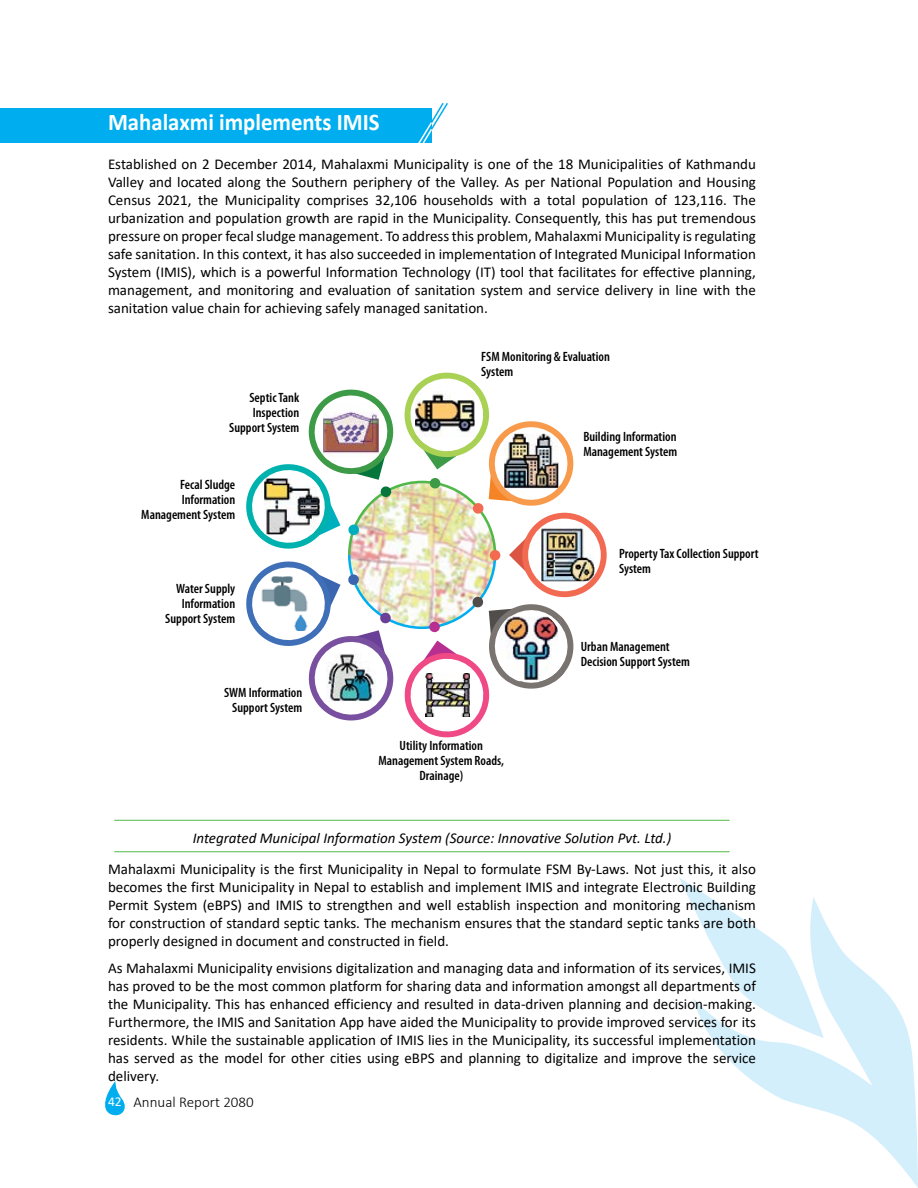
<style>
.page{position:relative;width:918px;height:1188px;background:#fff}
.page>*{position:absolute;margin:0;border:0;box-sizing:border-box;transform-origin:0 0}
.t1{font:700 24px "Calibri";color:#fff;scale:.95 1}
.t2{font:15px/18px "Calibri";color:#000;text-align:justify}
.t3{font:italic 15px "Calibri";color:#000}
.t4{font:300 15px "Calibri";color:#000}
.t5{font:600 condensed 13.5px/15px "Myriad Pro";color:#000}
.s1{font-weight:400;font-size:13.5px;color:#fff}
</style>
<div class="page">
<svg style="left:105px;top:1081px;width:20px;height:35px"></svg>
<svg style="left:679px;top:878px;width:30px;height:28px"></svg>
<svg style="left:693px;top:897px;width:225px;height:291px"></svg>
<div style="left:0;top:108px;width:432px;height:35px;background:#00aeef"></div>
<svg style="left:418px;top:103px;width:30px;height:40px"></svg>
<div style="left:522px;top:513px;width:85px;height:84px;background:#f26a51;border-radius:50%"></div>
<div style="left:528px;top:519px;width:73px;height:72px;background:#fff;border-radius:50%"></div>
<img style="left:579px;top:528px;width:15px;height:53px">
<img style="left:246px;top:372px;width:333px;height:366px">
<hr style="left:114px;top:851px;width:616px;height:1px;background:#50b848">
<hr style="left:114px;top:820px;width:616px;height:1px;background:#50b848">
<hr style="left:917px;top:108px;width:1px;height:74px;background:#00aeef">
<h1 class="t1" style="left:108px;top:105px;width:287px">Mahalaxmi implements IMIS</h1>
<p class="t2" style="left:108px;top:155px;width:650px">Established on 2 December 2014, Mahalaxmi Municipality is one of the 18 Municipalities of Kathmandu Valley and located along the Southern periphery of the Valley. As per National Population and Housing Census 2021, the Municipality comprises 32,106 households with a total population of 123,116. The urbanization and population growth are rapid in the Municipality. Consequently, this has put tremendous pressure on proper fecal sludge management. To address this problem, Mahalaxmi Municipality is regulating safe sanitation. In this context, it has also succeeded in implementation of Integrated Municipal Information System (IMIS), which is a powerful Information Technology (IT) tool that facilitates for effective planning, management, and monitoring and evaluation of sanitation system and service delivery in line with the sanitation value chain for achieving safely managed sanitation.</p>
<p class="t5" style="left:229px;top:390px;width:72px;text-align:right">Septic Tank<br>Inspection<br>Support System</p>
<p class="t5" style="left:141px;top:477px;width:96px;text-align:right">Fecal Sludge<br>Information<br>Management System</p>
<p class="t5" style="left:165px;top:581px;width:72px;text-align:right">Water Supply<br>Information<br>Support System</p>
<p class="t5" style="left:224px;top:685px;width:80px;text-align:right">SWM Information<br>Support System</p>
<p class="t5" style="left:481px;top:348px;width:130px">FSM Monitoring &amp; Evaluation<br>System</p>
<p class="t5" style="left:583px;top:429px;width:96px">Building Information<br>Management System</p>
<p class="t5" style="left:619px;top:546px;width:141px">Property Tax Collection Support<br>System</p>
<p class="t5" style="left:379px;top:738px;width:127px;text-align:center">Utility Information<br>Management System Roads,<br>Drainage)</p>
<p class="t5" style="left:581px;top:638px;width:111px">Urban Management<br>Decision Support System</p>
<p class="t3" style="left:193px;top:828px;width:480px">Integrated Municipal Information System (Source: Innovative Solution Pvt. Ltd.)</p>
<p class="t2" style="left:108px;top:860px;width:649px">Mahalaxmi Municipality is the first Municipality in Nepal to formulate FSM By-Laws. Not just this, it also becomes the first Municipality in Nepal to establish and implement IMIS and integrate Electronic Building Permit System (eBPS) and IMIS to strengthen and well establish inspection and monitoring mechanism for construction of standard septic tanks. The mechanism ensures that the standard septic tanks are both properly designed in document and constructed in field.</p>
<p class="t2" style="left:108px;top:958px;width:650px">As Mahalaxmi Municipality envisions digitalization and managing data and information of its services, IMIS has proved to be the most common platform for sharing data and information amongst all departments of the Municipality. This has enhanced efficiency and resulted in data-driven planning and decision-making.<br>Furthermore, the IMIS and Sanitation App have aided the Municipality to provide improved services for its residents. While the sustainable application of IMIS lies in the Municipality, its successful implementation has served as the model for other cities using eBPS and planning to digitalize and improve the service delivery.</p>
<p class="t4" style="left:108px;top:1093px;width:147px"><span class="s1">42</span> Annual Report 2080</p>
</div>
